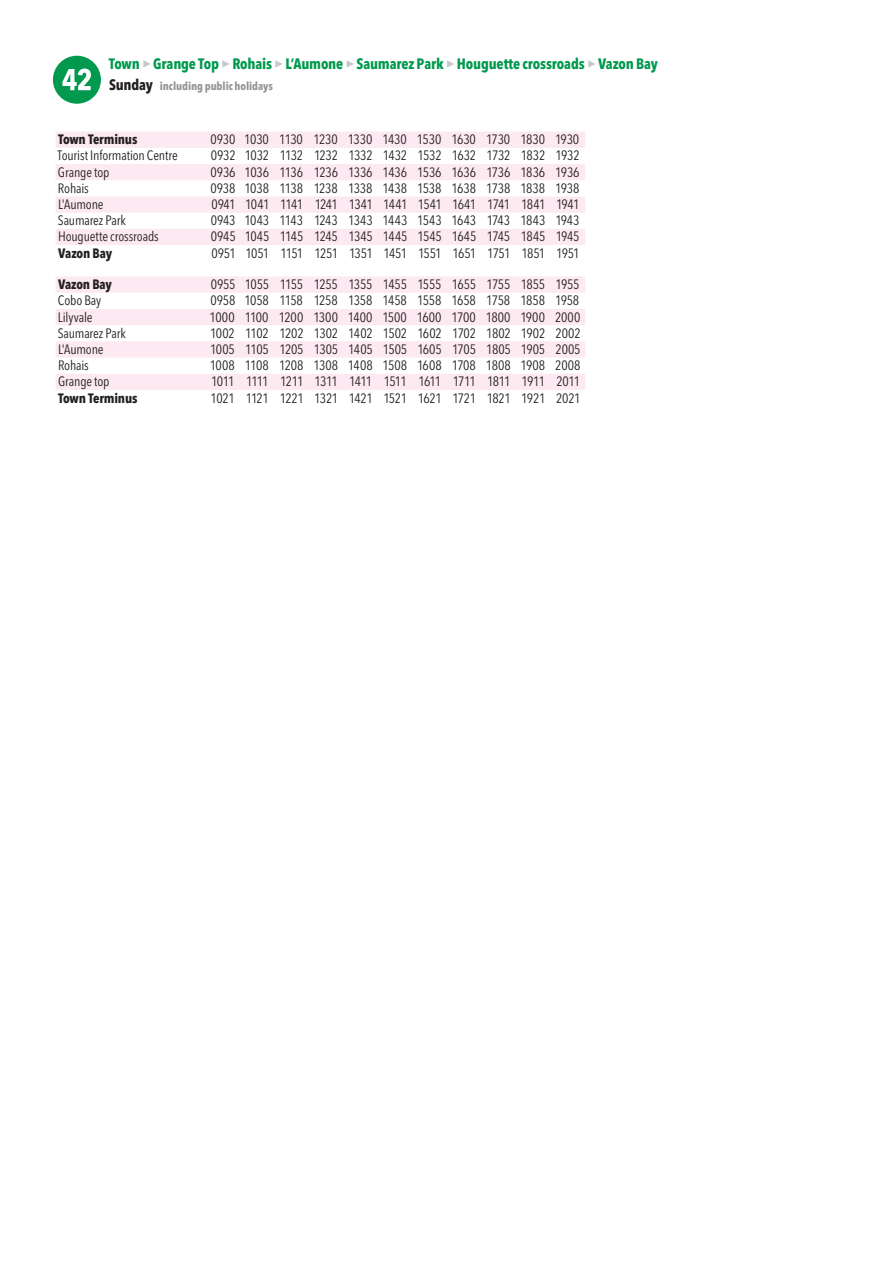
<style>
.page{position:relative;width:893px;height:1263px;background:#fff}
.page>*{position:absolute;margin:0;border:0;box-sizing:border-box;transform-origin:0 0}
.t1{font:700 condensed 15px "Avenir Next LT Pro";letter-spacing:-.015em;color:#00994e}
.t2{font:condensed 13.5px "Avenir Next LT Pro";letter-spacing:-.015em;color:#231f20}
.t3{font:condensed 13.5px "Avenir Next LT Pro";letter-spacing:-.06em;color:#231f20}
.t4{font:condensed 13.5px "Avenir Next LT Pro";letter-spacing:-.05em;color:#231f20}
.t5{font:700 condensed 13.5px "Avenir Next LT Pro";letter-spacing:-.015em;color:#231f20}
.t6{font:700 condensed 11.25px "Avenir Next LT Pro";letter-spacing:-.005em;color:#939598}
.s1{color:#c7c8ca}
.s2{font-size:15px;color:#231f20}
</style>
<div class="page">
<svg style="left:56px;top:132px;width:529px;height:113px;fill:#fce9f1"></svg>
<svg style="left:56px;top:277px;width:529px;height:113px;fill:#fce9f1"></svg>
<svg style="left:53px;top:56px;width:48px;height:48px"></svg>
<p class="t1" style="left:109px;top:55px;width:550px">Town <span class="s1">✓</span>Grange Top <span class="s1">✓</span>Rohais <span class="s1">✓</span>L’Aumone <span class="s1">✓</span>Saumarez Park <span class="s1">✓</span>Houguette crossroads <span class="s1">✓</span>Vazon Bay</p>
<p class="t6" style="left:109px;top:79px;width:165px"><span class="s2">Sunday</span> including public holidays</p>
<p class="t5" style="left:58px;top:131px;width:81px">Town Terminus</p>
<p class="t2" style="left:210px;top:131px;width:370px">0930 1030 1130 1230 1330 1430 1530 1630 1730 1830 1930</p>
<p class="t2" style="left:58px;top:148px;width:122px">Tourist Information Centre</p>
<p class="t2" style="left:211px;top:148px;width:370px">0932 1032 1132 1232 1332 1432 1532 1632 1732 1832 1932</p>
<p class="t2" style="left:58px;top:164px;width:53px">Grange top</p>
<p class="t2" style="left:211px;top:164px;width:370px">0936 1036 1136 1236 1336 1436 1536 1636 1736 1836 1936</p>
<p class="t2" style="left:58px;top:180px;width:32px">Rohais</p>
<p class="t2" style="left:211px;top:180px;width:370px">0938 1038 1138 1238 1338 1438 1538 1638 1738 1838 1938</p>
<p class="t2" style="left:58px;top:196px;width:47px">L'Aumone</p>
<p class="t4" style="left:211px;top:196px;width:370px">0941 1041 1141 1241 1341 1441 1541 1641 1741 1841 1941</p>
<p class="t2" style="left:58px;top:212px;width:70px">Saumarez Park</p>
<p class="t2" style="left:211px;top:212px;width:370px">0943 1043 1143 1243 1343 1443 1543 1643 1743 1843 1943</p>
<p class="t2" style="left:58px;top:229px;width:102px">Houguette crossroads</p>
<p class="t2" style="left:211px;top:229px;width:370px">0945 1045 1145 1245 1345 1445 1545 1645 1745 1845 1945</p>
<p class="t5" style="left:58px;top:245px;width:55px">Vazon Bay</p>
<p class="t3" style="left:211px;top:245px;width:370px">0951 1051 1151 1251 1351 1451 1551 1651 1751 1851 1951</p>
<p class="t5" style="left:58px;top:276px;width:55px">Vazon Bay</p>
<p class="t2" style="left:211px;top:276px;width:370px">0955 1055 1155 1255 1355 1455 1555 1655 1755 1855 1955</p>
<p class="t2" style="left:58px;top:292px;width:45px">Cobo Bay</p>
<p class="t2" style="left:211px;top:292px;width:370px">0958 1058 1158 1258 1358 1458 1558 1658 1758 1858 1958</p>
<p class="t2" style="left:58px;top:309px;width:36px">Lilyvale</p>
<p class="t2" style="left:210px;top:309px;width:372px">1000 1100 1200 1300 1400 1500 1600 1700 1800 1900 2000</p>
<p class="t2" style="left:58px;top:325px;width:70px">Saumarez Park</p>
<p class="t2" style="left:210px;top:325px;width:372px">1002 1102 1202 1302 1402 1502 1602 1702 1802 1902 2002</p>
<p class="t2" style="left:58px;top:341px;width:47px">L'Aumone</p>
<p class="t2" style="left:210px;top:341px;width:372px">1005 1105 1205 1305 1405 1505 1605 1705 1805 1905 2005</p>
<p class="t2" style="left:58px;top:357px;width:32px">Rohais</p>
<p class="t2" style="left:210px;top:357px;width:372px">1008 1108 1208 1308 1408 1508 1608 1708 1808 1908 2008</p>
<p class="t2" style="left:58px;top:373px;width:53px">Grange top</p>
<p class="t3" style="left:211px;top:373px;width:371px">1011 1111 1211 1311 1411 1511 1611 1711 1811 1911 2011</p>
<p class="t5" style="left:58px;top:390px;width:81px">Town Terminus</p>
<p class="t2" style="left:211px;top:390px;width:371px">1021 1121 1221 1321 1421 1521 1621 1721 1821 1921 2021</p>
</div>
